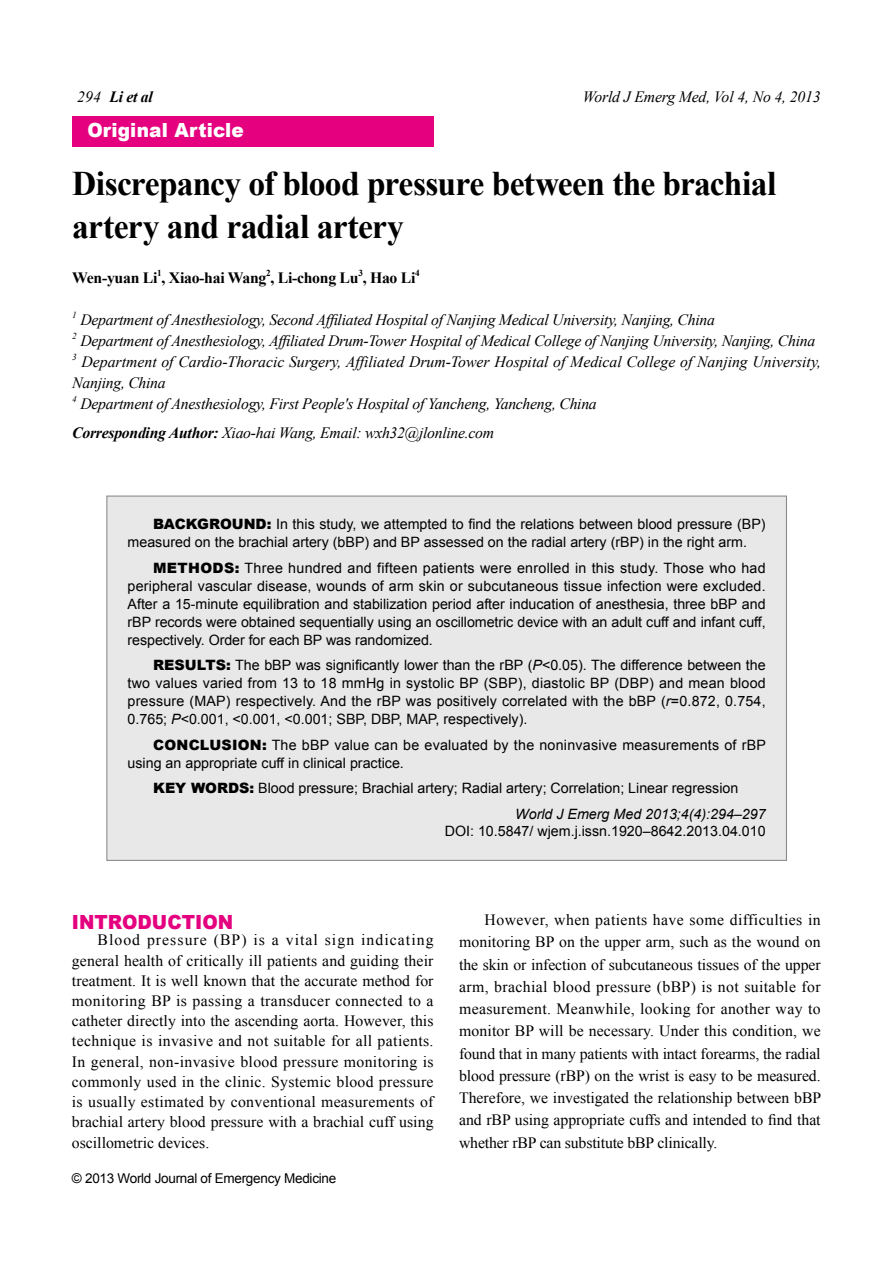
<style>
.page{position:relative;width:893px;height:1263px;background:#fff}
.page>*{position:absolute;margin:0;border:0;box-sizing:border-box;transform-origin:0 0}
.t1{font:700 34.5px/42.5px "Times New Roman";letter-spacing:-.02em;color:#000}
.t2{font:900 19.5px "Arial";letter-spacing:.01em;color:#fff;scale:.95 1}
.t3{font:900 19.5px "Arial";color:#e4007f;scale:.95 1}
.t4{font:15.75px/20.2px "Times New Roman";color:#000;text-align:justify}
.t5{font:italic 15.75px/28.5px "Times New Roman";letter-spacing:-.02em;color:#000}
.t6{font:italic 15.75px/21px "Times New Roman";color:#000}
.t7{font:700 15.75px "Times New Roman";letter-spacing:-.02em;color:#000}
.t8{font:italic 700 15.75px "Times New Roman";color:#000}
.t9{font:14.25px/18px "Arial";color:#000}
.t10{font:13.5px "Arial";letter-spacing:-.02em;color:#000}
.t11{font:700 9.15px "Times New Roman";color:#000}
.t12{font:italic 9.15px "Times New Roman";color:#000}
.s1{font-weight:400}
.s2{font-weight:700}
.s3{font-weight:900}
.s4{font-style:italic}
</style>
<div class="page">
<div style="left:72px;top:116px;width:361px;height:31px;background:#e4007f"></div>
<div style="left:107px;top:496px;width:679px;height:364px;background:#e8e8e8"></div>
<p class="t8" style="left:77px;top:91px;width:77px"><span class="s1">294</span> Li et al</p>
<p class="t5" style="left:583px;top:84px;width:239px">World J Emerg Med, Vol 4, No 4, 2013</p>
<h2 class="t2" style="left:87px;top:123px;width:166px">Original Article</h2>
<h1 class="t1" style="left:72px;top:166px;width:705px">Discrepancy of blood pressure between the brachial artery and radial artery</h1>
<p class="t7" style="left:72px;top:272px;width:345px">Wen-yuan Li , Xiao-hai Wang , Li-chong Lu , Hao Li</p>
<p class="t11" style="left:157px;top:270px;width:6px">1</p>
<p class="t11" style="left:266px;top:270px;width:6px">2</p>
<p class="t11" style="left:358px;top:270px;width:6px">3</p>
<p class="t11" style="left:415px;top:270px;width:6px">4</p>
<p class="t12" style="left:72px;top:311px;width:6px">1</p>
<p class="t5" style="left:80px;top:307px;width:636px">Department of Anesthesiology, Second Affiliated Hospital of Nanjing Medical University, Nanjing, China</p>
<p class="t12" style="left:72px;top:332px;width:6px">2</p>
<p class="t5" style="left:80px;top:328px;width:736px">Department of Anesthesiology, Affiliated Drum-Tower Hospital of Medical College of Nanjing University, Nanjing, China</p>
<p class="t12" style="left:72px;top:353px;width:6px">3</p>
<p class="t6" style="left:72px;top:353px;width:750px;text-indent:9px">Department of Cardio-Thoracic Surgery, Affiliated Drum-Tower Hospital of Medical College of Nanjing University,<br>Nanjing, China</p>
<p class="t12" style="left:72px;top:395px;width:6px">4</p>
<p class="t5" style="left:72px;top:391px;width:526px;text-indent:8px">Department of Anesthesiology, First People's Hospital of Yancheng, Yancheng, China<br><span class="s2">Corresponding Author:</span> Xiao-hai Wang, Email: wxh32@jlonline.com</p>
<p class="t9" style="left:128px;top:516px;width:639px;text-indent:26px"><span class="s3">BACKGROUND:</span> In this study, we attempted to find the relations between blood pressure (BP) measured on the brachial artery (bBP) and BP assessed on the radial artery (rBP) in the right arm.</p>
<p class="t9" style="left:128px;top:560px;width:639px;text-align:justify;text-indent:26px"><span class="s3">METHODS:</span> Three hundred and fifteen patients were enrolled in this study. Those who had peripheral vascular disease, wounds of arm skin or subcutaneous tissue infection were excluded.<br>After a 15-minute equilibration and stabilization period after inducation of anesthesia, three bBP and rBP records were obtained sequentially using an oscillometric device with an adult cuff and infant cuff, respectively. Order for each BP was randomized.</p>
<p class="t9" style="left:128px;top:657px;width:639px;text-align:justify;text-indent:26px"><span class="s3">RESULTS:</span> The bBP was significantly lower than the rBP (<span class="s4">P</span>&lt;0.05). The difference between the two values varied from 13 to 18 mmHg in systolic BP (SBP), diastolic BP (DBP) and mean blood pressure (MAP) respectively. And the rBP was positively correlated with the bBP (<span class="s4">r</span>=0.872, 0.754, 0.765; <span class="s4">P</span>&lt;0.001, &lt;0.001, &lt;0.001; SBP, DBP, MAP, respectively).</p>
<p class="t9" style="left:128px;top:737px;width:640px;text-indent:26px"><span class="s3">CONCLUSION:</span> The bBP value can be evaluated by the noninvasive measurements of rBP using an appropriate cuff in clinical practice.</p>
<p class="t9" style="left:515px;top:777px;width:252px;line-height:25.5px;text-indent:-362px"><span class="s3">KEY WORDS:</span> Blood pressure; Brachial artery; Radial artery; Correlation; Linear regression<br><span class="s4">World J Emerg Med 2013;4(4):294–297</span></p>
<p class="t9" style="left:444px;top:823px;width:322px">DOI: 10.5847/ wjem.j.issn.1920–8642.2013.04.010</p>
<h2 class="t3" style="left:72px;top:915px;width:171px">INTRODUCTION</h2>
<p class="t4" style="left:72px;top:931px;width:363px;text-indent:26px">Blood pressure (BP) is a vital sign indicating general health of critically ill patients and guiding their treatment. It is well known that the accurate method for monitoring BP is passing a transducer connected to a catheter directly into the ascending aorta. However, this technique is invasive and not suitable for all patients.<br>In general, non-invasive blood pressure monitoring is commonly used in the clinic. Systemic blood pressure is usually estimated by conventional measurements of brachial artery blood pressure with a brachial cuff using oscillometric devices.</p>
<p class="t10" style="left:72px;top:1171px;width:86px">www.wjem.org</p>
<p class="t10" style="left:72px;top:1173px;width:266px">© 2013 World Journal of Emergency Medicine</p>
<p class="t4" style="left:459px;top:910px;width:364px;line-height:22.2px;text-indent:26px">However, when patients have some difficulties in monitoring BP on the upper arm, such as the wound on the skin or infection of subcutaneous tissues of the upper arm, brachial blood pressure (bBP) is not suitable for measurement. Meanwhile, looking for another way to monitor BP will be necessary. Under this condition, we found that in many patients with intact forearms, the radial blood pressure (rBP) on the wrist is easy to be measured.<br>Therefore, we investigated the relationship between bBP and rBP using appropriate cuffs and intended to find that whether rBP can substitute bBP clinically.</p>
</div>
